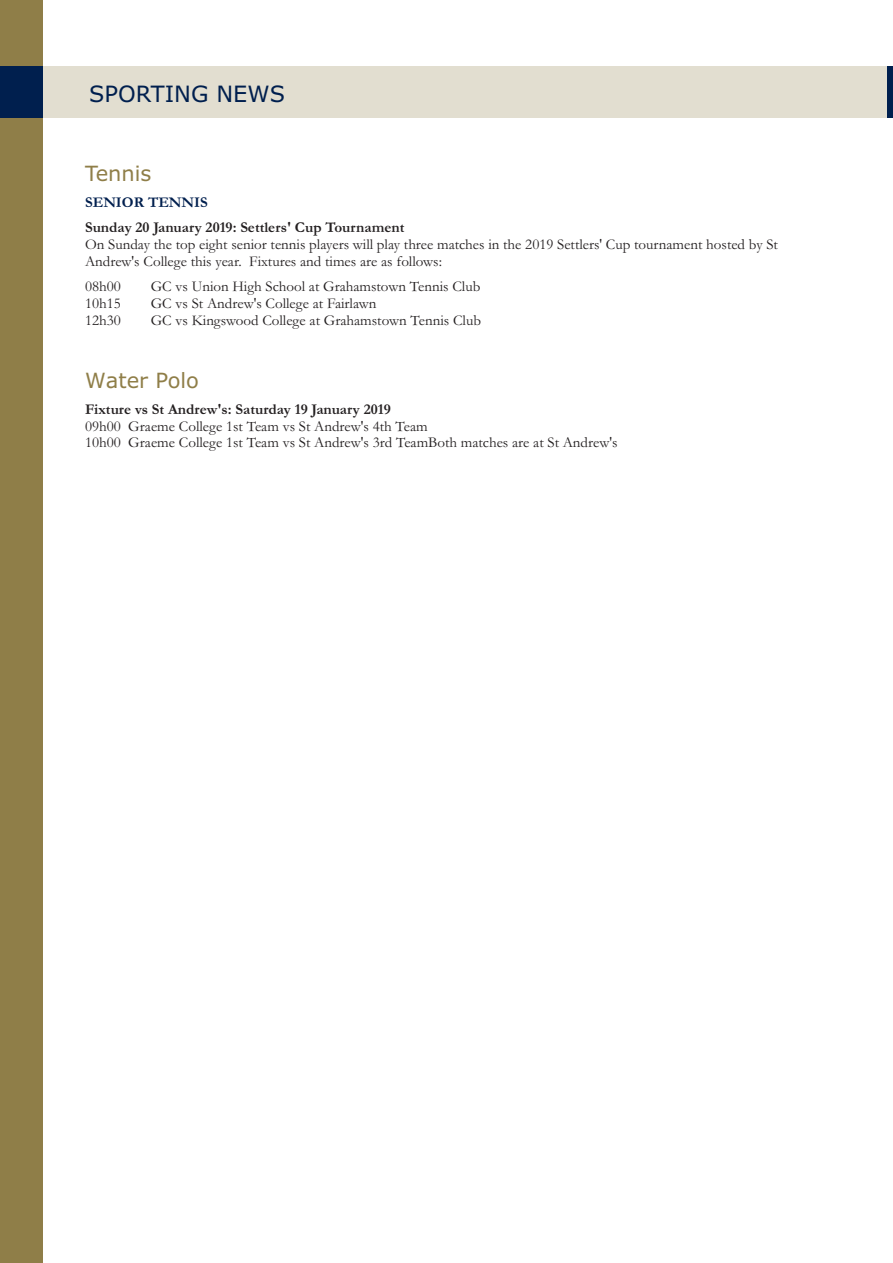
<style>
.page{position:relative;width:893px;height:1263px;background:#fff}
.page>*{position:absolute;margin:0;border:0;box-sizing:border-box;transform-origin:0 0}
.t1{font:22.5px "Verdana";color:#001f4e}
.t2{font:21px "Verdana";color:#8f7e48}
.t3{font:italic 500 15px/16.8px "Garamond";color:#231f20}
.t4{font:italic 500 15px "Garamond";color:#001f4e}
</style>
<div class="page">
<div style="left:0;top:0;width:43px;height:1263px;background:#8f7e48"></div>
<div style="left:21px;top:66px;width:872px;height:51px;background:#e2ded0"></div>
<div style="left:0;top:66px;width:43px;height:51px;background:#001f4e"></div>
<div style="left:888px;top:66px;width:5px;height:51px;background:#001f4e"></div>
<h1 class="t1" style="left:89px;top:85px;width:197px">SPORTING NEWS</h1>
<h2 class="t2" style="left:85px;top:164px;width:68px">Tennis</h2>
<p class="t4" style="left:85px;top:197px;width:124px">SENIOR TENNIS</p>
<p class="t3" style="left:85px;top:221px;width:694px">Sunday 20 January 2019: Settlers' Cup Tournament<br>On Sunday the top eight senior tennis players will play three matches in the 2019 Settlers' Cup tournament hosted by St<br>Andrew's College this year. Fixtures and times are as follows:</p>
<p class="t3" style="left:85px;top:280px;width:37px">08h00</p>
<p class="t3" style="left:151px;top:280px;width:331px">GC vs Union High School at Grahamstown Tennis Club</p>
<p class="t3" style="left:85px;top:296px;width:37px">10h15</p>
<p class="t3" style="left:151px;top:296px;width:227px">GC vs St Andrew's College at Fairlawn</p>
<p class="t3" style="left:85px;top:313px;width:37px">12h30</p>
<p class="t3" style="left:151px;top:313px;width:332px">GC vs Kingswood College at Grahamstown Tennis Club</p>
<h2 class="t2" style="left:85px;top:372px;width:115px">Water Polo</h2>
<p class="t3" style="left:85px;top:402px;width:534px">Fixture vs St Andrew's: Saturday 19 January 2019<br>09h00 Graeme College 1st Team vs St Andrew's 4th Team<br>10h00 Graeme College 1st Team vs St Andrew's 3rd Team Both matches are at St Andrew's</p>
</div>
